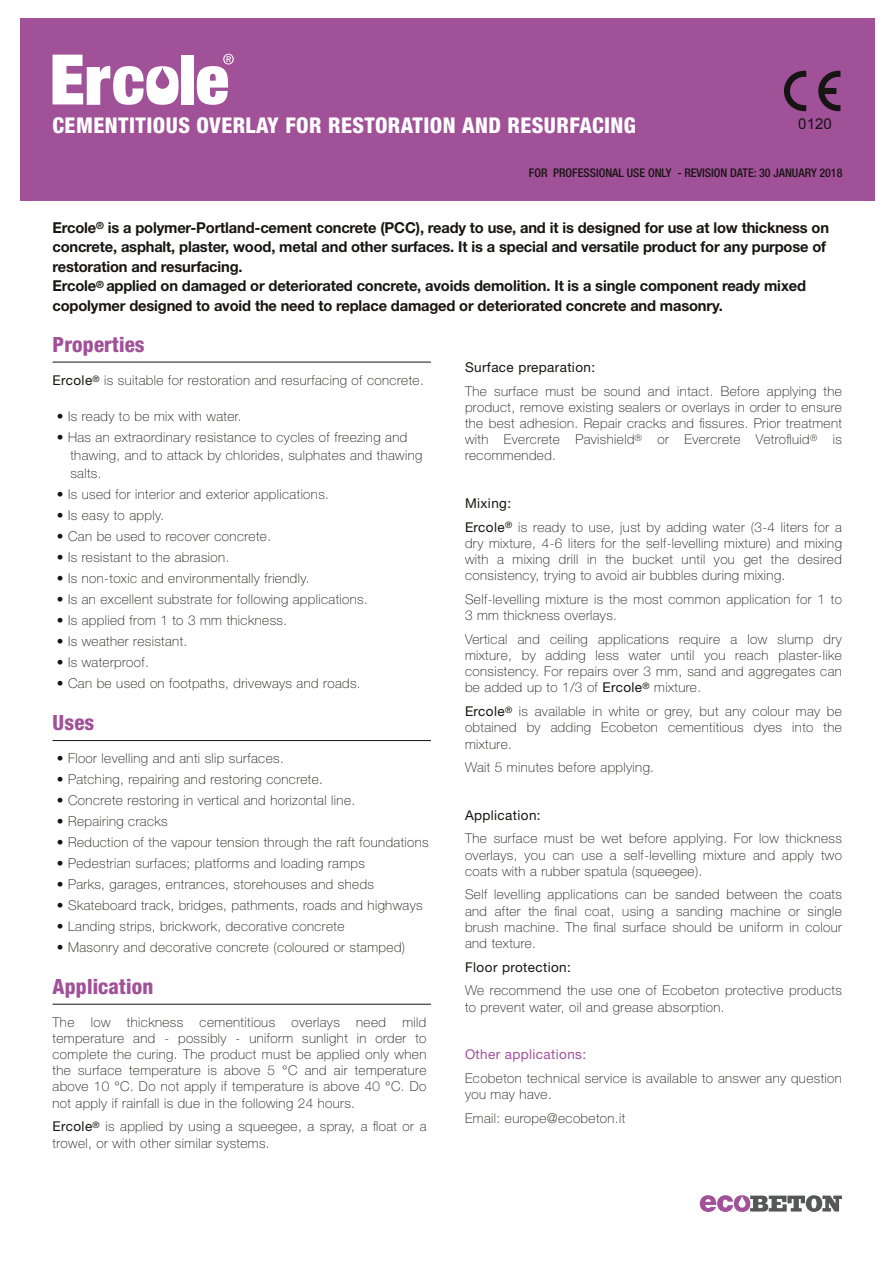
<style>
.page{position:relative;width:893px;height:1263px;background:#fff}
.page>*{position:absolute;margin:0;border:0;box-sizing:border-box;transform-origin:0 0}
.t1{font:800 condensed 21.75px "Helvetica Neue LT Std";letter-spacing:.02em;color:#fff}
.t2{font:800 condensed 21px "Helvetica Neue LT Std";letter-spacing:.01em;color:#a05198}
.t3{font:700 15px/19.5px "Helvetica Neue LT Std";letter-spacing:-.01em;color:#171513}
.t4{font:15px "Arial";color:#171513}
.t5{font:100 13.5px/16.2px "Helvetica Neue LT Std";letter-spacing:.03em;color:#171513;text-align:justify}
.t6{font:13.5px "Helvetica Neue LT Std";letter-spacing:.025em;color:#171513}
.t7{font:100 13.5px "Helvetica Neue LT Std";letter-spacing:.03em;color:#1b1918}
.t8{font:13.5px "Helvetica Neue LT Std";letter-spacing:.025em;color:#a05198}
.t9{font:500 condensed 12px "Helvetica Neue LT Std";color:#171513}
.s1{font-weight:400}
.s2{color:#171513}
</style>
<div class="page">
<svg style="left:700px;top:1195px;width:142px;height:17px"></svg>
<div style="left:21px;top:18px;width:854px;height:182px;background:#a05198"></div>
<svg style="left:818px;top:71px;width:22px;height:40px"></svg>
<svg style="left:784px;top:71px;width:22px;height:40px"></svg>
<div style="left:181px;top:55px;width:13px;height:50px;background:#fff"></div>
<svg style="left:53px;top:55px;width:126px;height:50px"></svg>
<div style="left:223px;top:54px;width:11px;height:10px;background:#f6eef5;border-radius:50%"></div>
<svg style="left:224px;top:55px;width:9px;height:9px"></svg>
<svg style="left:197px;top:56px;width:34px;height:49px"></svg>
<hr style="left:53px;top:362px;width:378px;height:1px;background:#171513">
<hr style="left:53px;top:740px;width:378px;height:1px;background:#171513">
<hr style="left:53px;top:1004px;width:378px;height:1px;background:#171513">
<h1 class="t1" style="left:53px;top:118px;width:585px">CEMENTITIOUS OVERLAY FOR RESTORATION AND RESURFACING</h1>
<p class="t4" style="left:798px;top:115px;width:35px">0120</p>
<p class="t9" style="left:529px;top:169px;width:315px">FOR PROFESSIONAL USE ONLY - REVISION DATE: 30 JANUARY 2018</p>
<p class="t3" style="left:53px;top:220px;width:778px">Ercole<sup>®</sup> is a polymer-Portland-cement concrete (PCC), ready to use, and it is designed for use at low thickness on concrete, asphalt, plaster, wood, metal and other surfaces. It is a special and versatile product for any purpose of restoration and resurfacing.<br>Ercole<sup>®</sup> applied on damaged or deteriorated concrete, avoids demolition. It is a single component ready mixed copolymer designed to avoid the need to replace damaged or deteriorated concrete and masonry.</p>
<h2 class="t2" style="left:53px;top:337px;width:94px">Properties</h2>
<p class="t5" style="left:53px;top:374px;width:373px"><span class="s1">Ercole</span><sup>®</sup> is suitable for restoration and resurfacing of concrete.</p>
<p class="t5" style="left:57px;top:410px;width:186px">• Is ready to be mix with water.</p>
<p class="t5" style="left:70px;top:430px;width:354px;line-height:18px;text-align:left;text-indent:-14px">• Has an extraordinary resistance to cycles of freezing and thawing, and to attack by chlorides, sulphates and thawing salts.</p>
<p class="t7" style="left:57px;top:489px;width:274px"><span class="s2">•</span> Is used for interior and exterior applications.</p>
<p class="t5" style="left:57px;top:509px;width:109px">• Is easy to apply.</p>
<p class="t5" style="left:57px;top:530px;width:216px">• Can be used to recover concrete.</p>
<p class="t5" style="left:57px;top:551px;width:174px">• Is resistant to the abrasion.</p>
<p class="t5" style="left:57px;top:572px;width:254px">• Is non-toxic and environmentally friendly.</p>
<p class="t5" style="left:57px;top:593px;width:313px">• Is an excellent substrate for following applications.</p>
<p class="t5" style="left:57px;top:614px;width:232px">• Is applied from 1 to 3 mm thickness.</p>
<p class="t5" style="left:57px;top:635px;width:132px">• Is weather resistant.</p>
<p class="t5" style="left:57px;top:656px;width:94px">• Is waterproof.</p>
<p class="t5" style="left:57px;top:677px;width:305px">• Can be used on footpaths, driveways and roads.</p>
<h2 class="t2" style="left:53px;top:715px;width:43px">Uses</h2>
<p class="t5" style="left:57px;top:752px;width:228px">• Floor levelling and anti slip surfaces.</p>
<p class="t5" style="left:57px;top:773px;width:268px">• Patching, repairing and restoring concrete.</p>
<p class="t5" style="left:57px;top:794px;width:300px">• Concrete restoring in vertical and horizontal line.</p>
<p class="t5" style="left:57px;top:815px;width:112px">• Repairing cracks</p>
<p class="t5" style="left:57px;top:836px;width:373px">• Reduction of the vapour tension through the raft foundations</p>
<p class="t5" style="left:57px;top:857px;width:310px">• Pedestrian surfaces; platforms and loading ramps</p>
<p class="t5" style="left:57px;top:878px;width:319px">• Parks, garages, entrances, storehouses and sheds</p>
<p class="t5" style="left:57px;top:899px;width:367px">• Skateboard track, bridges, pathments, roads and highways</p>
<p class="t5" style="left:57px;top:920px;width:289px">• Landing strips, brickwork, decorative concrete</p>
<p class="t5" style="left:57px;top:941px;width:350px">• Masonry and decorative concrete (coloured or stamped)</p>
<h2 class="t2" style="left:53px;top:979px;width:102px">Application</h2>
<p class="t5" style="left:53px;top:1015px;width:375px">The low thickness cementitious overlays need mild temperature and - possibly - uniform sunlight in order to complete the curing. The product must be applied only when the surface temperature is above 5 °C and air temperature above 10 °C. Do not apply if temperature is above 40 °C. Do not apply if rainfall is due in the following 24 hours.</p>
<p class="t5" style="left:53px;top:1120px;width:375px"><span class="s1">Ercole</span><sup>®</sup> is applied by using a squeegee, a spray, a float or a trowel, or with other similar systems.</p>
<p class="t6" style="left:465px;top:362px;width:132px">Surface preparation:</p>
<p class="t5" style="left:465px;top:385px;width:378px">The surface must be sound and intact. Before applying the product, remove existing sealers or overlays in order to ensure the best adhesion. Repair cracks and fissures. Prior treatment with Evercrete Pavishield<sup>®</sup> or Evercrete Vetrofluid<sup>®</sup> is recommended.</p>
<p class="t5" style="left:465px;top:493px;width:378px;line-height:23.7px"><span class="s1">Mixing:<br>Ercole</span><sup>®</sup> is ready to use, just by adding water (3-4 liters for a</p>
<p class="t5" style="left:465px;top:537px;width:378px">dry mixture, 4-6 liters for the self-levelling mixture) and mixing with a mixing drill in the bucket until you get the desired consistency, trying to avoid air bubbles during mixing.</p>
<p class="t5" style="left:465px;top:593px;width:378px">Self-levelling mixture is the most common application for 1 to<br>3 mm thickness overlays.</p>
<p class="t5" style="left:465px;top:633px;width:378px">Vertical and ceiling applications require a low slump dry mixture, by adding less water until you reach plaster-like consistency. For repairs over 3 mm, sand and aggregates can be added up to 1/3 of <span class="s1">Ercole</span><sup>®</sup> mixture.</p>
<p class="t5" style="left:465px;top:705px;width:378px"><span class="s1">Ercole</span><sup>®</sup> is available in white or grey, but any colour may be obtained by adding Ecobeton cementitious dyes into the mixture.</p>
<p class="t5" style="left:465px;top:761px;width:191px">Wait 5 minutes before applying.</p>
<p class="t6" style="left:465px;top:810px;width:77px">Application:</p>
<p class="t5" style="left:465px;top:832px;width:378px">The surface must be wet before applying. For low thickness overlays, you can use a self-levelling mixture and apply two coats with a rubber spatula (squeegee).</p>
<p class="t5" style="left:465px;top:888px;width:378px">Self levelling applications can be sanded between the coats and after the final coat, using a sanding machine or single brush machine. The final surface should be uniform in colour and texture.</p>
<p class="t6" style="left:465px;top:962px;width:107px">Floor protection:</p>
<p class="t5" style="left:465px;top:984px;width:378px">We recommend the use one of Ecobeton protective products to prevent water, oil and grease absorption.</p>
<p class="t8" style="left:465px;top:1049px;width:123px">Other applications:</p>
<p class="t5" style="left:465px;top:1072px;width:378px">Ecobeton technical service is available to answer any question you may have.</p>
<p class="t5" style="left:465px;top:1112px;width:162px">Email: europe@ecobeton.it</p>
</div>
